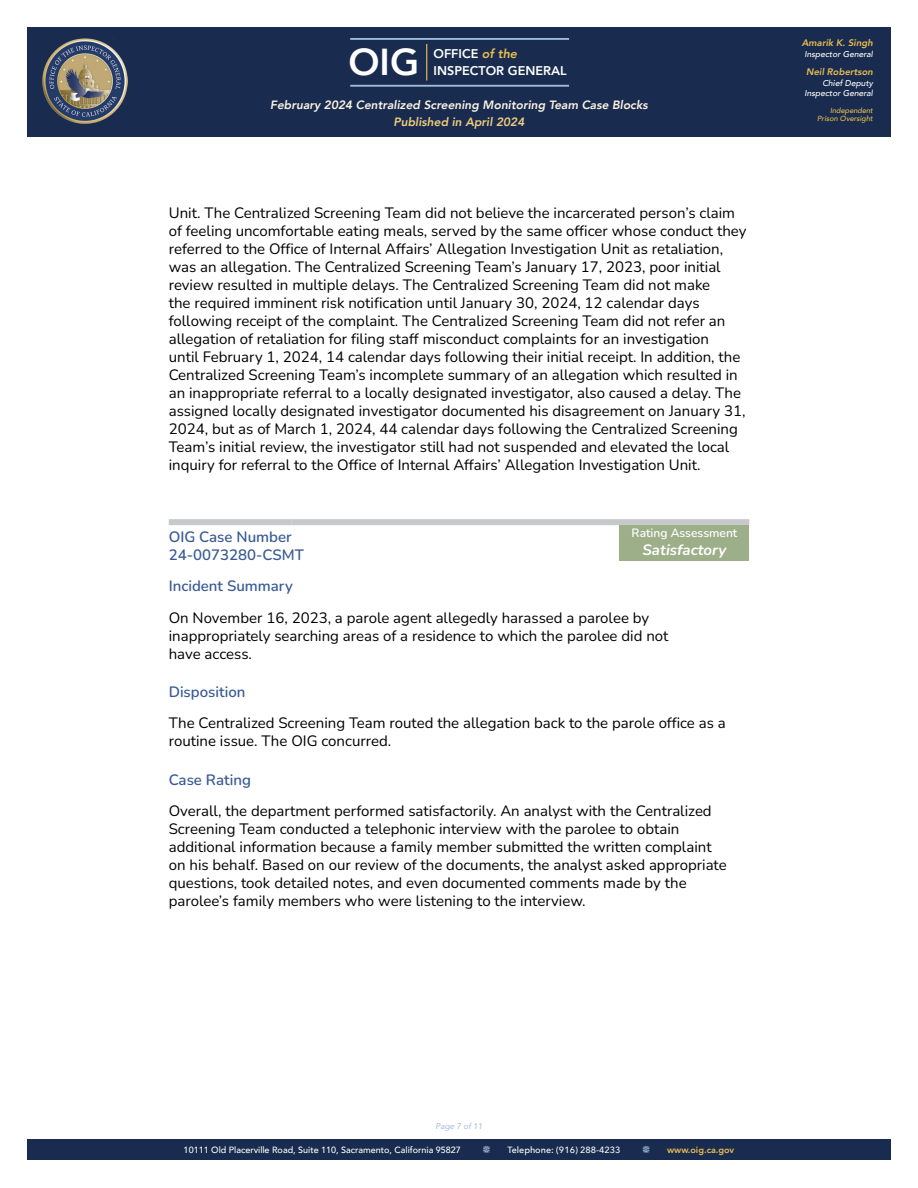
<style>
.page{position:relative;width:918px;height:1188px;background:#fff}
.page>*{position:absolute;margin:0;border:0;box-sizing:border-box;transform-origin:0 0}
.t1{font:800 37.35px "Avenir";color:#fff}
.t2{font:200 15px/18px "Nunito";color:#000}
.t3{font:200 15px/18px "Nunito";color:#395a94}
.t4{font:italic 200 15px "Nunito";color:#fff}
.t5{font:800 12.6px/16.8px "Avenir";color:#fff}
.t6{font:italic 800 12px "Avenir";color:#fdf4e4}
.t7{font:italic 800 12px "Avenir";color:#f0cc7e}
.t8{font:200 12px "Nunito";color:#fff}
.t9{font:italic 800 9.45px "Avenir";color:#e8bc52}
.t10{font:500 9px "Avenir";color:#fff}
.t11{font:500 9px "Avenir Next";color:#fff}
.t12{font:800 9px "Avenir";color:#e9bc51}
.t13{font:italic 500 8.4px/10.2px "Avenir";color:#fff;text-align:right}
.t14{font:italic 8.25px "Avenir";color:#a5b6de}
.t15{font:italic 500 7.35px/8.9px "Avenir";color:#e8bc52;text-align:right}
.s1{font-style:italic;color:#e8bc52}
</style>
<div class="page">
<div style="left:27px;top:1140px;width:864px;height:20px;background:#192c4f"></div>
<div style="left:27px;top:27px;width:864px;height:109px;background:#192c4f"></div>
<hr style="left:426px;top:44px;width:1px;height:36px;background:#e4b952">
<hr style="left:350px;top:85px;width:219px;height:2px;background:#c2e1ff">
<hr style="left:350px;top:38px;width:219px;height:2px;background:#c0e0ff">
<img style="left:42px;top:39px;width:85px;height:85px">
<div style="left:169px;top:519px;width:123px;height:6px;background:#c7c8ca"></div>
<div style="left:292px;top:519px;width:457px;height:6px;background:#c7c8ca"></div>
<div style="left:620px;top:525px;width:129px;height:36px;background:#9caf88"></div>
<h1 class="t1" style="left:348px;top:33px;width:72px">OIG</h1>
<p class="t5" style="left:434px;top:45px;width:135px">OFFICE <span class="s1">of the<br></span>INSPECTOR GENERAL</p>
<p class="t6" style="left:270px;top:97px;width:379px">February 2024 Centralized Screening Monitoring Team Case Blocks</p>
<p class="t7" style="left:394px;top:115px;width:132px">Published in April 2024</p>
<p class="t2" style="left:169px;top:203px;width:579px">Unit. The Centralized Screening Team did not believe the incarcerated person’s claim of feeling uncomfortable eating meals, served by the same officer whose conduct they referred to the Office of Internal Affairs’ Allegation Investigation Unit as retaliation, was an allegation. The Centralized Screening Team’s January 17, 2023, poor initial review resulted in multiple delays. The Centralized Screening Team did not make<br>the required imminent risk notification until January 30, 2024, 12 calendar days following receipt of the complaint. The Centralized Screening Team did not refer an allegation of retaliation for filing staff misconduct complaints for an investigation<br>until February 1, 2024, 14 calendar days following their initial receipt. In addition, the Centralized Screening Team’s incomplete summary of an allegation which resulted in an inappropriate referral to a locally designated investigator, also caused a delay. The assigned locally designated investigator documented his disagreement on January 31, 2024, but as of March 1, 2024, 44 calendar days following the Centralized Screening Team’s initial review, the investigator still had not suspended and elevated the local inquiry for referral to the Office of Internal Affairs’ Allegation Investigation Unit.</p>
<p class="t8" style="left:632px;top:525px;width:107px">Rating Assessment</p>
<p class="t4" style="left:642px;top:540px;width:86px">Satisfactory</p>
<p class="t3" style="left:169px;top:527px;width:137px">OIG Case Number<br>24-0073280-CSMT</p>
<p class="t3" style="left:169px;top:576px;width:126px">Incident Summary</p>
<p class="t2" style="left:169px;top:608px;width:501px">On November 16, 2023, a parole agent allegedly harassed a parolee by inappropriately searching areas of a residence to which the parolee did not have access.</p>
<p class="t3" style="left:169px;top:682px;width:78px">Disposition</p>
<p class="t2" style="left:169px;top:714px;width:559px">The Centralized Screening Team routed the allegation back to the parole office as a routine issue. The OIG concurred.</p>
<p class="t3" style="left:169px;top:770px;width:84px">Case Rating</p>
<p class="t2" style="left:169px;top:801px;width:560px">Overall, the department performed satisfactorily. An analyst with the Centralized Screening Team conducted a telephonic interview with the parolee to obtain additional information because a family member submitted the written complaint on his behalf. Based on our review of the documents, the analyst asked appropriate questions, took detailed notes, and even documented comments made by the parolee’s family members who were listening to the interview.</p>
<p class="t9" style="left:802px;top:37px;width:73px">Amarik K. Singh</p>
<p class="t13" style="left:805px;top:49px;width:70px">Inspector General</p>
<p class="t9" style="left:806px;top:66px;width:68px">Neil Robertson</p>
<p class="t13" style="left:805px;top:78px;width:70px">Chief Deputy<br>Inspector General</p>
<p class="t15" style="left:817px;top:106px;width:57px">Independent<br>Prison Oversight</p>
<p class="t14" style="left:436px;top:1121px;width:48px">Page 7 of 11</p>
<p class="t10" style="left:184px;top:1142px;width:279px">10111 Old Placerville Road, Suite 110, Sacramento, California 95827</p>
<p class="t11" style="left:507px;top:1142px;width:115px">Telephone: (916) 288-4233</p>
<p class="t12" style="left:667px;top:1142px;width:69px">www.oig.ca.gov</p>
</div>
